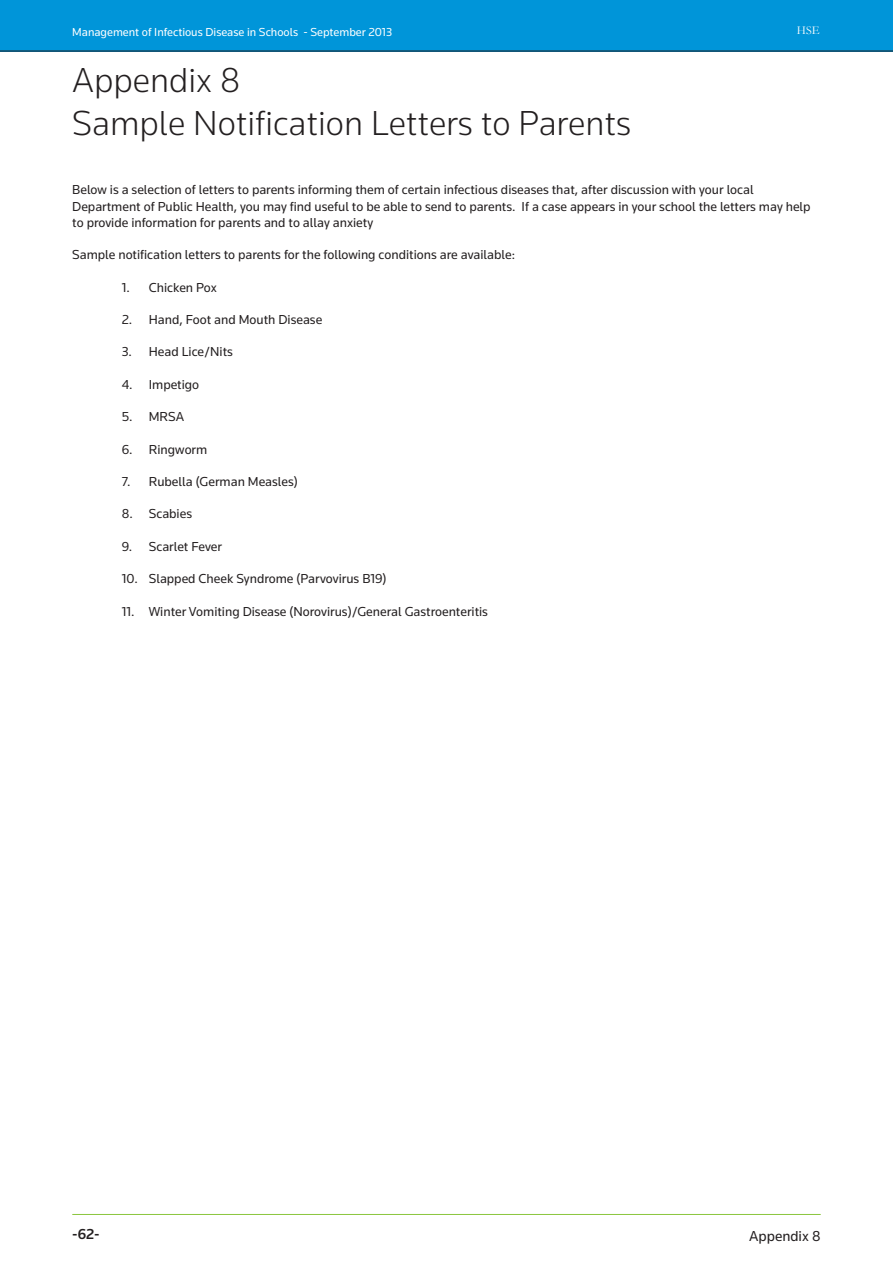
<style>
.page{position:relative;width:893px;height:1263px;background:#fff}
.page>*{position:absolute;margin:0;border:0;box-sizing:border-box;transform-origin:0 0}
.t1{font:300 36px/43.2px "Knowledge";color:#231f20}
.t2{font:15px "Knowledge";color:#231f20}
.t3{font:500 15px "Knowledge";color:#231f20}
.t4{font:13.5px/16.2px "Knowledge";color:#231f20}
.t5{font:12px "Knowledge";color:#fff}
.t6{font:12px "Garamond";color:#fff}
</style>
<div class="page">
<div style="left:0;top:0;width:893px;height:51px;background:#0095d9"></div>
<hr style="left:0;top:51px;width:893px;height:1px;background:#231f20">
<hr style="left:72px;top:1214px;width:749px;height:1px;background:#8bc63e">
<p class="t5" style="left:72px;top:24px;width:321px">Management of Infectious Disease in Schools - September 2013</p>
<p class="t6" style="left:797px;top:23px;width:24px">HSE</p>
<h1 class="t1" style="left:72px;top:57px;width:560px">Appendix 8<br>Sample Notification Letters to Parents</h1>
<p class="t4" style="left:72px;top:181px;width:740px">Below is a selection of letters to parents informing them of certain infectious diseases that, after discussion with your local<br>Department of Public Health, you may find useful to be able to send to parents. If a case appears in your school the letters may help to provide information for parents and to allay anxiety</p>
<p class="t4" style="left:72px;top:246px;width:444px">Sample notification letters to parents for the following conditions are available:</p>
<p class="t4" style="left:122px;top:279px;width:97px">1. Chicken Pox</p>
<p class="t4" style="left:122px;top:311px;width:202px">2. Hand, Foot and Mouth Disease</p>
<p class="t4" style="left:122px;top:343px;width:113px">3. Head Lice/Nits</p>
<p class="t4" style="left:122px;top:376px;width:79px">4. Impetigo</p>
<p class="t4" style="left:122px;top:408px;width:64px">5. MRSA</p>
<p class="t4" style="left:122px;top:441px;width:87px">6. Ringworm</p>
<p class="t4" style="left:122px;top:473px;width:178px">7. Rubella (German Measles)</p>
<p class="t4" style="left:122px;top:505px;width:72px">8. Scabies</p>
<p class="t4" style="left:122px;top:538px;width:102px">9. Scarlet Fever</p>
<p class="t4" style="left:122px;top:570px;width:266px">10. Slapped Cheek Syndrome (Parvovirus B19)</p>
<p class="t4" style="left:122px;top:603px;width:368px">11. Winter Vomiting Disease (Norovirus)/General Gastroenteritis</p>
<p class="t3" style="left:72px;top:1225px;width:29px">-62-</p>
<p class="t2" style="left:749px;top:1226px;width:73px">Appendix 8</p>
</div>
